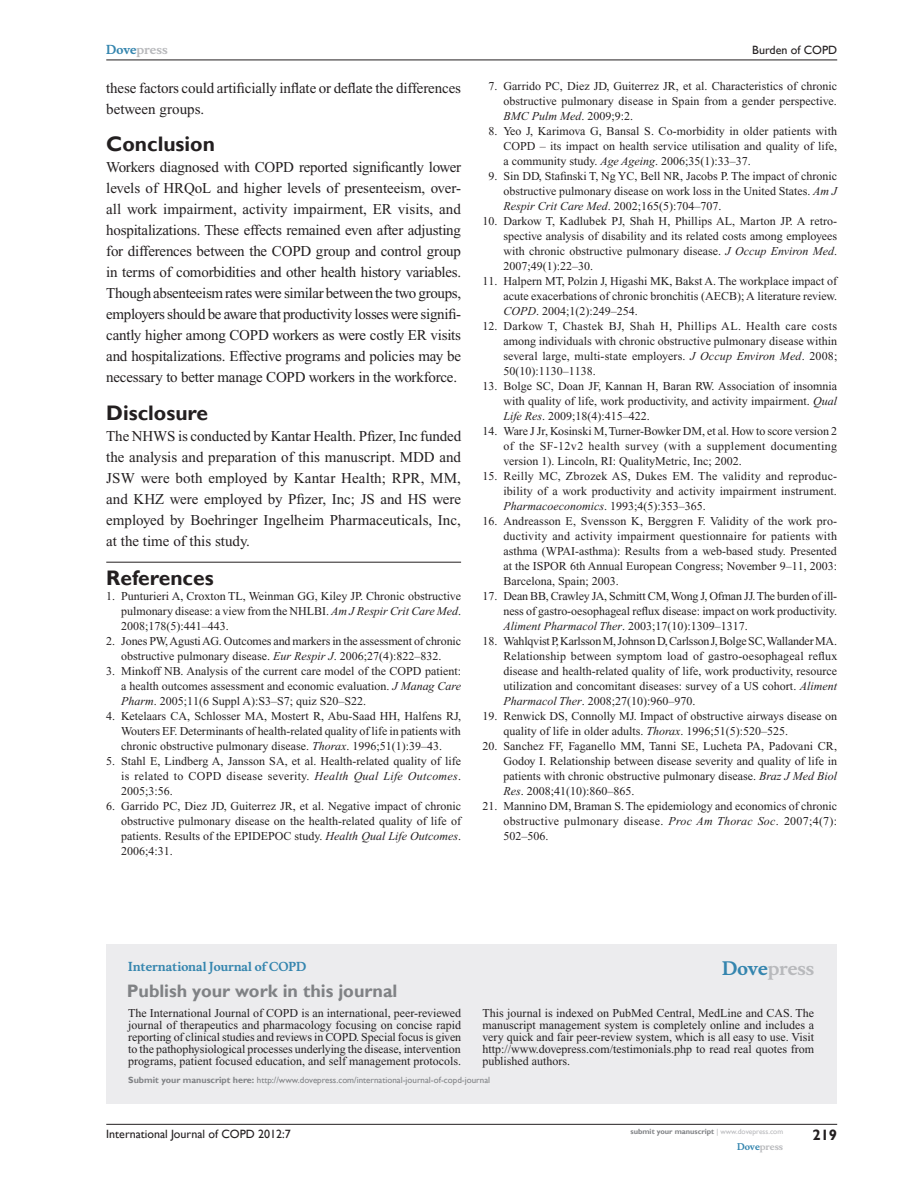
<style>
.page{position:relative;width:918px;height:1188px;background:#fff}
.page>*{position:absolute;margin:0;border:0;box-sizing:border-box;transform-origin:0 0}
.t1{font:700 21px "Gill Sans";color:#231f20}
.t2{font:700 18px "Gill Sans";color:#808285}
.t3{font:700 18px "Musee";color:#b8b9bc}
.t4{font:15px/21px "Times New Roman";letter-spacing:-.01em;color:#231f20;text-align:justify}
.t5{font:700 15px "Gill Sans";color:#231f20}
.t6{font:12px/15px "Times New Roman";color:#231f20;text-align:justify}
.t7{font:12px "Gill Sans";color:#231f20}
.t8{font:700 12px "Musee";color:#3485ae}
.t9{font:700 12px "Musee";color:#b8b9bc}
.t10{font:9px "Gill Sans";color:#808285}
.t11{font:700 9px "Musee";color:#b8b9bc}
.t12{font:700 7.5px "Gill Sans";color:#808285}
.s1{color:#3485ae}
.s2{font-style:italic}
.s3{font-weight:700}
.s4{font-weight:400;color:#b8b9bc}
</style>
<div class="page">
<div style="left:106px;top:944px;width:731px;height:159px;background:#ececee"></div>
<hr style="left:106px;top:562px;width:355px;height:1px;background:#231f20">
<hr style="left:106px;top:1124px;width:731px;height:1px;background:#231f20">
<hr style="left:106px;top:60px;width:731px;height:1px;background:#231f20">
<p class="t9" style="left:106px;top:43px;width:63px"><span class="s1">Dove</span>press</p>
<p class="t4" style="left:106px;top:77px;width:356px">these factors could artificially inflate or deflate the differences between groups.</p>
<h1 class="t1" style="left:106px;top:131px;width:110px">Conclusion</h1>
<p class="t4" style="left:106px;top:157px;width:356px">Workers diagnosed with COPD reported significantly lower levels of HRQoL and higher levels of presenteeism, over&shy;all work impairment, activity impairment, ER visits, and hospitalizations. These effects remained even after adjusting for differences between the COPD group and control group in terms of comorbidities and other health history variables.<br>Though absenteeism rates were similar between the two groups, employers should be aware that productivity losses were signifi&shy;cantly higher among COPD workers as were costly ER visits and hospitalizations. Effective programs and policies may be necessary to better manage COPD workers in the workforce.</p>
<h1 class="t1" style="left:106px;top:400px;width:103px">Disclosure</h1>
<p class="t4" style="left:106px;top:426px;width:356px">The NHWS is conducted by Kantar Health. Pfizer, Inc funded the analysis and preparation of this manuscript. MDD and JSW were both employed by Kantar Health; RPR, MM, and KHZ were employed by Pfizer, Inc; JS and HS were employed by Boehringer Ingelheim Pharmaceuticals, Inc, at the time of this study.</p>
<h1 class="t1" style="left:106px;top:565px;width:109px">References</h1>
<p class="t6" style="left:121px;top:589px;width:341px;text-indent:-15px">1. Punturieri A, Croxton TL, Weinman GG, Kiley JP. Chronic obstructive pulmonary disease: a view from the NHLBI. <span class="s2">Am J Respir Crit Care Med</span>.<br>2008;178(5):441–443.</p>
<p class="t6" style="left:106px;top:634px;width:356px;text-align:center">2. Jones PW, Agusti AG. Outcomes and markers in the assessment of chronic obstructive pulmonary disease. <span class="s2">Eur Respir J</span>. 2006;27(4):822–832.</p>
<p class="t6" style="left:121px;top:664px;width:341px;text-indent:-15px">3. Minkoff NB. Analysis of the current care model of the COPD patient: a health outcomes assessment and economic evaluation. <span class="s2">J Manag Care Pharm</span>. 2005;11(6 Suppl A):S3–S7; quiz S20–S22.</p>
<p class="t6" style="left:121px;top:709px;width:341px;text-indent:-15px">4. Ketelaars CA, Schlosser MA, Mostert R, Abu-Saad HH, Halfens RJ, Wouters EF. Determinants of health-related quality of life in patients with chronic obstructive pulmonary disease. <span class="s2">Thorax</span>. 1996;51(1):39–43.</p>
<p class="t6" style="left:121px;top:754px;width:341px;text-indent:-15px">5. Stahl E, Lindberg A, Jansson SA, et al. Health-related quality of life is related to COPD disease severity. <span class="s2">Health Qual Life Outcomes</span>.<br>2005;3:56.</p>
<p class="t6" style="left:121px;top:799px;width:341px;text-indent:-15px">6. Garrido PC, Diez JD, Guiterrez JR, et al. Negative impact of chronic obstructive pulmonary disease on the health-related quality of life of patients. Results of the EPIDEPOC study. <span class="s2">Health Qual Life Outcomes</span>.<br>2006;4:31.</p>
<p class="t7" style="left:752px;top:43px;width:86px">Burden of COPD</p>
<p class="t6" style="left:503px;top:79px;width:335px;text-indent:-15px">7. Garrido PC, Diez JD, Guiterrez JR, et al. Characteristics of chronic obstructive pulmonary disease in Spain from a gender perspective.<br><span class="s2">BMC Pulm Med</span>. 2009;9:2.</p>
<p class="t6" style="left:503px;top:124px;width:335px;text-indent:-15px">8. Yeo J, Karimova G, Bansal S. Co-morbidity in older patients with COPD – its impact on health service utilisation and quality of life, a community study. <span class="s2">Age Ageing</span>. 2006;35(1):33–37.</p>
<p class="t6" style="left:503px;top:169px;width:335px;text-indent:-15px">9. Sin DD, Stafinski T, Ng YC, Bell NR, Jacobs P. The impact of chronic obstructive pulmonary disease on work loss in the United States. <span class="s2">Am J Respir Crit Care Med</span>. 2002;165(5):704–707.</p>
<p class="t6" style="left:503px;top:214px;width:335px;text-indent:-21px">10. Darkow T, Kadlubek PJ, Shah H, Phillips AL, Marton JP. A retro&shy;spective analysis of disability and its related costs among employees with chronic obstructive pulmonary disease. <span class="s2">J Occup Environ Med</span>.<br>2007;49(1):22–30.</p>
<p class="t6" style="left:503px;top:274px;width:335px;text-indent:-21px">11. Halpern MT, Polzin J, Higashi MK, Bakst A. The workplace impact of acute exacerbations of chronic bronchitis (AECB); A literature review.<br><span class="s2">COPD</span>. 2004;1(2):249–254.</p>
<p class="t6" style="left:503px;top:319px;width:335px;text-indent:-21px">12. Darkow T, Chastek BJ, Shah H, Phillips AL. Health care costs among individuals with chronic obstructive pulmonary disease within several large, multi-state employers. <span class="s2">J Occup Environ Med</span>. 2008; 50(10):1130–1138.</p>
<p class="t6" style="left:503px;top:379px;width:335px;text-indent:-21px">13. Bolge SC, Doan JF, Kannan H, Baran RW. Association of insomnia with quality of life, work productivity, and activity impairment. <span class="s2">Qual Life Res</span>. 2009;18(4):415–422.</p>
<p class="t6" style="left:503px;top:424px;width:335px;text-indent:-21px">14. Ware J Jr, Kosinski M, Turner-Bowker DM, et al. How to score version 2 of the SF-12v2 health survey (with a supplement documenting version 1). Lincoln, RI: QualityMetric, Inc; 2002.</p>
<p class="t6" style="left:503px;top:469px;width:335px;text-indent:-21px">15. Reilly MC, Zbrozek AS, Dukes EM. The validity and reproduc&shy;ibility of a work productivity and activity impairment instrument.<br><span class="s2">Pharmacoeconomics</span>. 1993;4(5):353–365.</p>
<p class="t6" style="left:503px;top:514px;width:335px;text-indent:-21px">16. Andreasson E, Svensson K, Berggren F. Validity of the work pro&shy;ductivity and activity impairment questionnaire for patients with asthma (WPAI-asthma): Results from a web-based study. Presented at the ISPOR 6th Annual European Congress; November 9–11, 2003:<br>Barcelona, Spain; 2003.</p>
<p class="t6" style="left:503px;top:589px;width:335px;text-indent:-21px">17. Dean BB, Crawley JA, Schmitt CM, Wong J, Ofman JJ. The burden of ill&shy;ness of gastro-oesophageal reflux disease: impact on work productivity.<br><span class="s2">Aliment Pharmacol Ther</span>. 2003;17(10):1309–1317.</p>
<p class="t6" style="left:503px;top:634px;width:335px;text-indent:-21px">18. Wahlqvist P, Karlsson M, Johnson D, Carlsson J, Bolge SC, Wallander MA.<br>Relationship between symptom load of gastro-oesophageal reflux disease and health-related quality of life, work productivity, resource utilization and concomitant diseases: survey of a US cohort. <span class="s2">Aliment Pharmacol Ther</span>. 2008;27(10):960–970.</p>
<p class="t6" style="left:503px;top:709px;width:335px;text-indent:-21px">19. Renwick DS, Connolly MJ. Impact of obstructive airways disease on quality of life in older adults. <span class="s2">Thorax</span>. 1996;51(5):520–525.</p>
<p class="t6" style="left:503px;top:739px;width:335px;text-indent:-21px">20. Sanchez FF, Faganello MM, Tanni SE, Lucheta PA, Padovani CR, Godoy I. Relationship between disease severity and quality of life in patients with chronic obstructive pulmonary disease. <span class="s2">Braz J Med Biol Res</span>. 2008;41(10):860–865.</p>
<p class="t6" style="left:503px;top:799px;width:335px;text-indent:-21px">21. Mannino DM, Braman S. The epidemiology and economics of chronic obstructive pulmonary disease. <span class="s2">Proc Am Thorac Soc</span>. 2007;4(7):<br>502–506.</p>
<p class="t8" style="left:128px;top:959px;width:180px">International Journal of COPD</p>
<h2 class="t2" style="left:127px;top:980px;width:272px">Publish your work in this journal</h2>
<h2 class="t3" style="left:722px;top:958px;width:94px"><span class="s1">Dove</span>press</h2>
<p class="t6" style="left:128px;top:1007px;width:334px;line-height:12px">The International Journal of COPD is an international, peer-reviewed journal of therapeutics and pharmacology focusing on concise rapid reporting of clinical studies and reviews in COPD. Special focus is given to the pathophysiological processes underlying the disease, intervention programs, patient focused education, and self management protocols.</p>
<p class="t6" style="left:482px;top:1007px;width:333px;line-height:12px">This journal is indexed on PubMed Central, MedLine and CAS. The manuscript management system is completely online and includes a very quick and fair peer-review system, which is all easy to use. Visit http://www.dovepress.com/testimonials.php to read real quotes from published authors.</p>
<p class="t10" style="left:128px;top:1075px;width:363px"><span class="s3">Submit your manuscript here:</span> http://www.dovepress.com/international-journal-of-copd-journal</p>
<p class="t7" style="left:106px;top:1127px;width:186px">International Journal of COPD 2012:7</p>
<p class="t12" style="left:631px;top:1127px;width:154px">submit your manuscript <span class="s4">| www.dovepress.com</span></p>
<p class="t11" style="left:737px;top:1141px;width:48px"><span class="s1">Dove</span>press</p>
<p class="t5" style="left:812px;top:1126px;width:26px">219</p>
</div>
